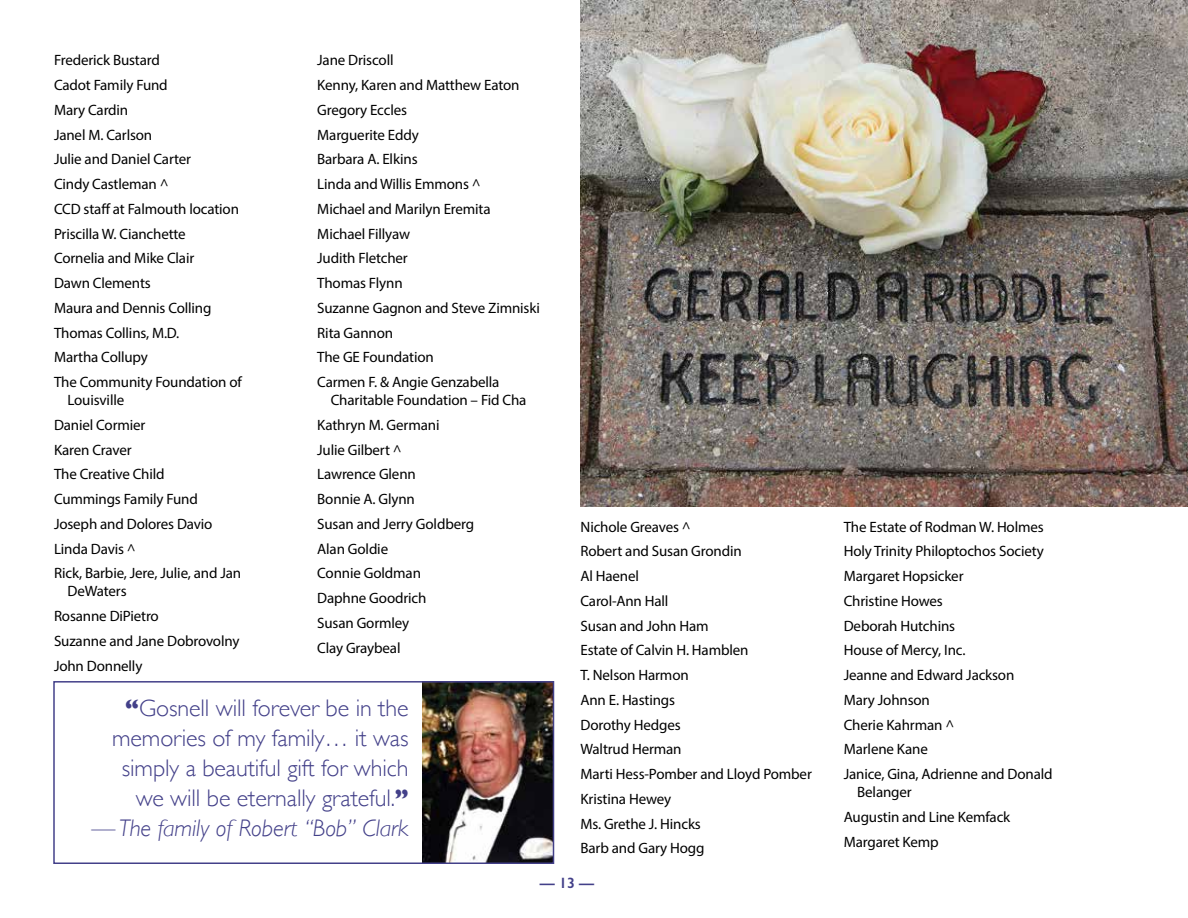
<style>
.page{position:relative;width:1188px;height:918px;background:#fff}
.page>*{position:absolute;margin:0;border:0;box-sizing:border-box;transform-origin:0 0}
.t1{font:300 24px/30px "Gill Sans";letter-spacing:-.005em;color:#434089;text-align:right}
.t2{font:italic 300 24px "Gill Sans";letter-spacing:-.005em;color:#434089}
.t3{font:15px/24.8px "Myriad Pro";letter-spacing:-.01em;color:#000}
.t4{font:600 15px "Gill Sans";color:#434089}
.s1{font-weight:700}
</style>
<div class="page">
<img style="left:580px;top:0;width:608px;height:507px">
<img style="left:422px;top:684px;width:129px;height:177px">
<div style="left:53px;top:681px;width:501px;height:183px;border:2px solid #434089"></div>
<p class="t3" style="left:54px;top:48px;width:189px">Frederick Bustard<br>Cadot Family Fund<br>Mary Cardin<br>Janel M. Carlson<br>Julie and Daniel Carter<br>Cindy Castleman ^<br>CCD staff at Falmouth location<br>Priscilla W. Cianchette<br>Cornelia and Mike Clair<br>Dawn Clements<br>Maura and Dennis Colling<br>Thomas Collins, M.D.<br>Martha Collupy<br>The Community Foundation of</p>
<p class="t3" style="left:54px;top:387px;width:189px;text-indent:14px">Louisville<br>Daniel Cormier<br>Karen Craver<br>The Creative Child<br>Cummings Family Fund<br>Joseph and Dolores Davio<br>Linda Davis ^<br>Rick, Barbie, Jere, Julie, and Jan</p>
<p class="t3" style="left:54px;top:579px;width:187px;text-indent:14px">DeWaters<br>Rosanne DiPietro<br>Suzanne and Jane Dobrovolny<br>John Donnelly</p>
<p class="t3" style="left:317px;top:48px;width:224px">Jane Driscoll<br>Kenny, Karen and Matthew Eaton<br>Gregory Eccles<br>Marguerite Eddy<br>Barbara A. Elkins<br>Linda and Willis Emmons ^<br>Michael and Marilyn Eremita<br>Michael Fillyaw<br>Judith Fletcher<br>Thomas Flynn<br>Suzanne Gagnon and Steve Zimniski<br>Rita Gannon<br>The GE Foundation<br>Carmen F. &amp; Angie Genzabella</p>
<p class="t3" style="left:317px;top:387px;width:211px;text-indent:14px">Charitable Foundation – Fid Cha<br>Kathryn M. Germani<br>Julie Gilbert ^<br>Lawrence Glenn<br>Bonnie A. Glynn<br>Susan and Jerry Goldberg<br>Alan Goldie<br>Connie Goldman<br>Daphne Goodrich<br>Susan Gormley<br>Clay Graybeal</p>
<h1 class="t1" style="left:112px;top:692px;width:298px"><span class="s1">“</span>Gosnell will forever be in the memories of my family… it was simply a beautiful gift for which we will be eternally grateful.<span class="s1">”</span></h1>
<h1 class="t2" style="left:91px;top:814px;width:319px">— The family of Robert “Bob” Clark</h1>
<p class="t3" style="left:581px;top:514px;width:233px">Nichole Greaves ^<br>Robert and Susan Grondin<br>Al Haenel<br>Carol-Ann Hall<br>Susan and John Ham<br>Estate of Calvin H. Hamblen<br>T. Nelson Harmon<br>Ann E. Hastings<br>Dorothy Hedges<br>Waltrud Herman<br>Marti Hess-Pomber and Lloyd Pomber<br>Kristina Hewey<br>Ms. Grethe J. Hincks<br>Barb and Gary Hogg</p>
<p class="t3" style="left:844px;top:514px;width:210px">The Estate of Rodman W. Holmes<br>Holy Trinity Philoptochos Society<br>Margaret Hopsicker<br>Christine Howes<br>Deborah Hutchins<br>House of Mercy, Inc.<br>Jeanne and Edward Jackson<br>Mary Johnson<br>Cherie Kahrman ^<br>Marlene Kane<br>Janice, Gina, Adrienne and Donald</p>
<p class="t3" style="left:844px;top:779px;width:168px;text-indent:14px">Belanger<br>Augustin and Line Kemfack<br>Margaret Kemp</p>
<p class="t4" style="left:540px;top:874px;width:56px">— 13 —</p>
</div>
